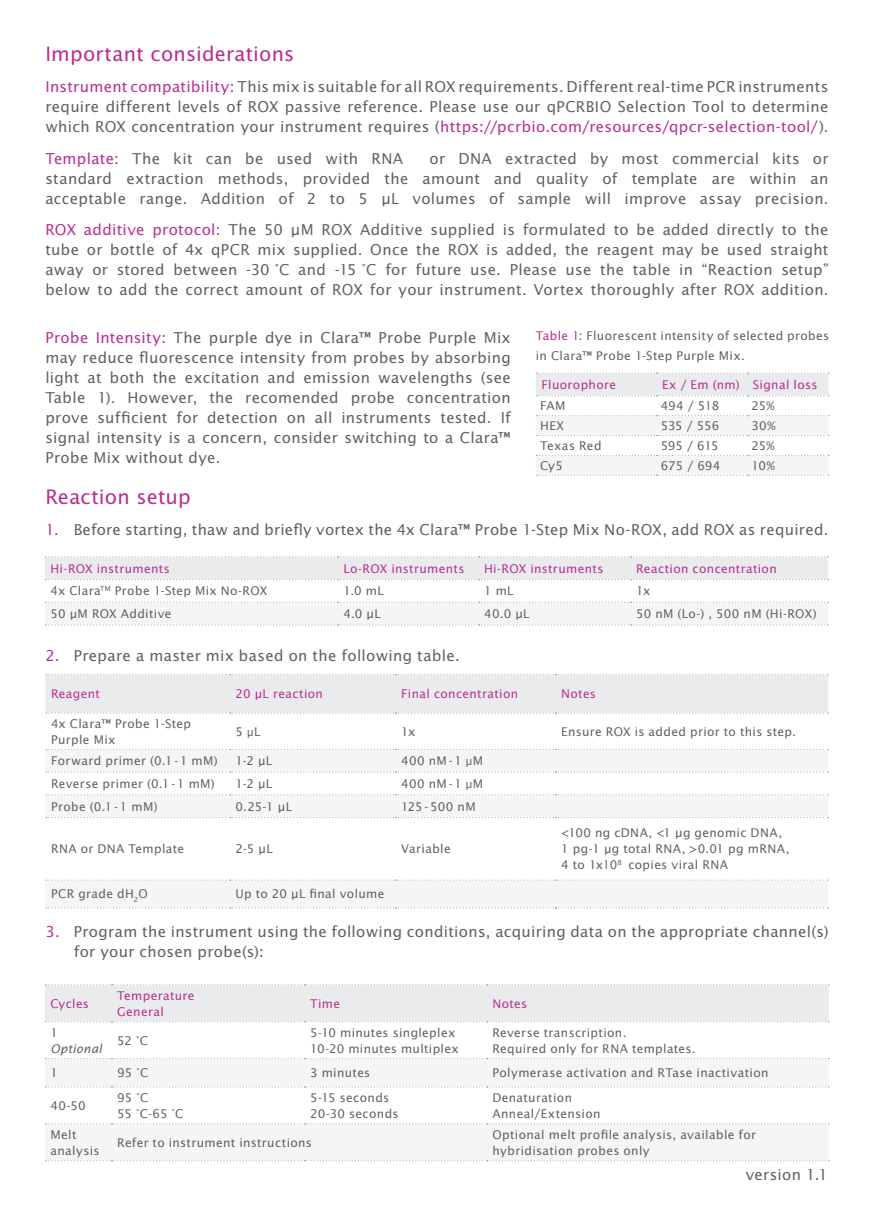
<style>
.page{position:relative;width:874px;height:1225px;background:#fff}
.page>*{position:absolute;margin:0;border:0;box-sizing:border-box;transform-origin:0 0}
.Body_Subheader{font:20px "Lucida Sans Std";letter-spacing:.005em;color:#b92d92}
.body_copy_dark{font:15px/20px "Lucida Sans Std";letter-spacing:.02em;color:#5f5f62;text-align:justify}
.pcr_table_body{font:12px/16px "Lucida Sans Std";letter-spacing:.03em;color:#5f5f62}
.pcr_table_header{font:12px "Lucida Sans Std";letter-spacing:.025em;color:#b92d92}
.body_copy_dark-2{font:12px/20px "Lucida Sans Std";letter-spacing:.025em;color:#5f5f62}
.pcr_table_body-2{font:italic 12px "Lucida Sans Std";letter-spacing:.025em;color:#5f5f62}
.s1{color:#b92d92}
.s2{font-family:"ITC Franklin Gothic Std"}
</style>
<div class="page">
<div style="left:45px;top:749px;width:782px;height:159px;background:#f4f5f5"></div>
<div style="left:45px;top:674px;width:783px;height:39px;background:#eaebec"></div>
<svg style="left:46px;top:749px;width:782px;height:1px"></svg>
<svg style="left:46px;top:771px;width:782px;height:109px"></svg>
<svg style="left:46px;top:907px;width:782px;height:1px"></svg>
<svg style="left:45px;top:556px;width:783px;height:24px;background:#eaeaeb"></svg>
<div style="left:45px;top:602px;width:783px;height:23px;background:#f4f5f5"></div>
<div style="left:536px;top:373px;width:292px;height:23px;background:#eaebec"></div>
<svg style="left:536px;top:415px;width:292px;height:61px"></svg>
<div style="left:45px;top:1059px;width:783px;height:101px;background:#f4f5f5"></div>
<div style="left:45px;top:984px;width:783px;height:38px;background:#eaebec"></div>
<svg style="left:45px;top:1086px;width:783px;height:38px"></svg>
<svg style="left:45px;top:1160px;width:783px;height:1px"></svg>
<svg style="left:45px;top:1058px;width:783px;height:1px"></svg>
<p class="Body_Subheader" style="left:45px;top:42px;width:250px">Important considerations</p>
<p class="body_copy_dark" style="left:45px;top:77px;width:784px"><span class="s1">Instrument compatibility:</span> This mix is suitable for all ROX requirements. Different real-time PCR instruments require different levels of ROX passive reference. Please use our qPCRBIO Selection Tool to determine which ROX concentration your instrument requires (<span class="s1">https://pcrbio.com/resources/qpcr-selection-tool/</span>).</p>
<p class="body_copy_dark" style="left:45px;top:149px;width:359px"><span class="s1">Template:</span> The kit can be used with RNA</p>
<p class="body_copy_dark" style="left:45px;top:149px;width:784px;text-indent:384px">or DNA extracted by most commercial kits or standard extraction methods, provided the amount and quality of template are within an acceptable range. Addition of 2 to 5 μL volumes of sample will improve assay precision.</p>
<p class="body_copy_dark" style="left:45px;top:220px;width:784px"><span class="s1">ROX additive protocol:</span> The 50 μM ROX Additive supplied is formulated to be added directly to the tube or bottle of 4x qPCR mix supplied. Once the ROX is added, the reagent may be used straight away or stored between -30 °C and -15 °C for future use. Please use the table in “Reaction setup” below to add the correct amount of ROX for your instrument. Vortex thoroughly after ROX addition.</p>
<p class="body_copy_dark" style="left:45px;top:328px;width:466px"><span class="s1">Probe Intensity:</span> The purple dye in Clara™ Probe Purple Mix may reduce fluorescence intensity from probes by absorbing light at both the excitation and emission wavelengths (see Table 1). However, the recomended probe concentration prove sufficient for detection on all instruments tested. If signal intensity is a concern, consider switching to a Clara™ Probe Mix without dye.</p>
<p class="body_copy_dark-2" style="left:535px;top:326px;width:295px"><span class="s1">Table 1:</span> Fluorescent intensity of selected probes in Clara™ Probe 1-Step Purple Mix.</p>
<p class="pcr_table_header" style="left:541px;top:377px;width:76px">Fluorophore</p>
<p class="pcr_table_header" style="left:661px;top:377px;width:79px">Ex / Em (nm)</p>
<p class="pcr_table_header" style="left:752px;top:377px;width:66px">Signal loss</p>
<p class="pcr_table_body" style="left:540px;top:398px;width:27px">FAM</p>
<p class="pcr_table_body" style="left:660px;top:398px;width:60px">494 / 518</p>
<p class="pcr_table_body" style="left:751px;top:398px;width:25px">25%</p>
<p class="pcr_table_body" style="left:540px;top:418px;width:26px">HEX</p>
<p class="pcr_table_body" style="left:660px;top:418px;width:60px">535 / 556</p>
<p class="pcr_table_body" style="left:751px;top:418px;width:25px">30%</p>
<p class="pcr_table_body" style="left:540px;top:438px;width:63px">Texas Red</p>
<p class="pcr_table_body" style="left:660px;top:438px;width:59px">595 / 615</p>
<p class="pcr_table_body" style="left:751px;top:438px;width:25px">25%</p>
<p class="pcr_table_body" style="left:540px;top:457px;width:24px">Cy5</p>
<p class="pcr_table_body" style="left:660px;top:457px;width:61px">675 / 694</p>
<p class="pcr_table_body" style="left:751px;top:457px;width:25px">10%</p>
<p class="Body_Subheader" style="left:45px;top:485px;width:147px">Reaction setup</p>
<p class="body_copy_dark" style="left:45px;top:520px;width:784px"><span class="s1">1.</span> Before starting, thaw and briefly vortex the 4x Clara™ Probe 1-Step Mix No-ROX, add ROX as required.</p>
<p class="pcr_table_header" style="left:50px;top:561px;width:121px">Hi-ROX instruments</p>
<p class="pcr_table_header" style="left:343px;top:561px;width:123px">Lo-ROX instruments</p>
<p class="pcr_table_header" style="left:484px;top:561px;width:121px">Hi-ROX instruments</p>
<p class="pcr_table_header" style="left:636px;top:561px;width:142px">Reaction concentration</p>
<p class="pcr_table_body" style="left:50px;top:583px;width:218px">4x Clara<sup>TM</sup> Probe 1-Step Mix No-ROX</p>
<p class="pcr_table_body" style="left:343px;top:583px;width:42px">1.0 mL</p>
<p class="pcr_table_body" style="left:484px;top:583px;width:31px">1 mL</p>
<p class="pcr_table_body" style="left:636px;top:583px;width:16px">1x</p>
<p class="pcr_table_body" style="left:50px;top:606px;width:122px">50 μM ROX Additive</p>
<p class="pcr_table_body" style="left:343px;top:606px;width:39px">4.0 µL</p>
<p class="pcr_table_body" style="left:484px;top:606px;width:47px">40.0 µL</p>
<p class="pcr_table_body" style="left:636px;top:606px;width:182px">50 nM (Lo-) , 500 nM (Hi-ROX)</p>
<p class="body_copy_dark" style="left:45px;top:645px;width:415px"><span class="s1">2.</span> Prepare a master mix based on the following table.</p>
<p class="pcr_table_header" style="left:51px;top:687px;width:50px">Reagent</p>
<p class="pcr_table_header" style="left:235px;top:687px;width:89px">20 µL reaction</p>
<p class="pcr_table_header" style="left:401px;top:687px;width:118px">Final concentration</p>
<p class="pcr_table_header" style="left:561px;top:687px;width:36px">Notes</p>
<p class="pcr_table_body" style="left:51px;top:715px;width:141px">4x Clara™ Probe 1-Step</p>
<p class="pcr_table_body" style="left:51px;top:731px;width:66px">Purple Mix</p>
<p class="pcr_table_body" style="left:235px;top:723px;width:26px">5 <span class="s2">μ</span>L</p>
<p class="pcr_table_body" style="left:401px;top:723px;width:16px">1x</p>
<p class="pcr_table_body" style="left:561px;top:723px;width:236px">Ensure ROX is added prior to this step.</p>
<p class="pcr_table_body" style="left:51px;top:753px;width:168px">Forward primer (0.1-1 mM)</p>
<p class="pcr_table_body" style="left:235px;top:753px;width:38px">1-2 μL</p>
<p class="pcr_table_body" style="left:401px;top:753px;width:83px">400 nM-1 <span class="s2">μ</span>M</p>
<p class="pcr_table_body" style="left:51px;top:775px;width:165px">Reverse primer (0.1-1 mM)</p>
<p class="pcr_table_body" style="left:235px;top:775px;width:38px">1-2 μL</p>
<p class="pcr_table_body" style="left:401px;top:775px;width:83px">400 nM-1 <span class="s2">μ</span>M</p>
<p class="pcr_table_body" style="left:51px;top:798px;width:108px">Probe (0.1-1 mM)</p>
<p class="pcr_table_body" style="left:235px;top:798px;width:58px">0.25-1 μL</p>
<p class="pcr_table_body" style="left:401px;top:798px;width:76px">125-500 nM</p>
<p class="pcr_table_body" style="left:51px;top:841px;width:135px">RNA or DNA Template</p>
<p class="pcr_table_body" style="left:235px;top:841px;width:39px">2-5 μL</p>
<p class="pcr_table_body" style="left:401px;top:841px;width:51px">Variable</p>
<p class="pcr_table_body" style="left:51px;top:886px;width:98px">PCR grade dH<sub>2</sub>O</p>
<p class="pcr_table_body" style="left:235px;top:886px;width:150px">Up to 20 μL final volume</p>
<p class="pcr_table_body" style="left:561px;top:825px;width:222px">&lt;100 ng cDNA, &lt;1 µg genomic DNA,</p>
<p class="pcr_table_body" style="left:561px;top:841px;width:229px">1 pg-1 μg total RNA, &gt;0.01 pg mRNA,</p>
<p class="pcr_table_body" style="left:561px;top:857px;width:168px">4 to 1x10<sup>8</sup> copies viral RNA</p>
<p class="body_copy_dark" style="left:74px;top:921px;width:756px;text-indent:-28px"><span class="s1">3.</span> Program the instrument using the following conditions, acquiring data on the appropriate channel(s) for your chosen probe(s):</p>
<p class="pcr_table_header" style="left:50px;top:996px;width:40px">Cycles</p>
<p class="pcr_table_body" style="left:50px;top:1024px;width:9px">1</p>
<p class="pcr_table_body-2" style="left:50px;top:1041px;width:53px">Optional</p>
<p class="pcr_table_header" style="left:117px;top:988px;width:79px">Temperature</p>
<p class="pcr_table_header" style="left:117px;top:1004px;width:48px">General</p>
<p class="pcr_table_body" style="left:117px;top:1032px;width:32px">52 °C</p>
<p class="pcr_table_header" style="left:310px;top:996px;width:32px">Time</p>
<p class="pcr_table_header" style="left:492px;top:996px;width:36px">Notes</p>
<p class="pcr_table_body" style="left:310px;top:1024px;width:147px">5-10 minutes singleplex</p>
<p class="pcr_table_body" style="left:310px;top:1040px;width:150px">10-20 minutes multiplex</p>
<p class="pcr_table_body" style="left:492px;top:1024px;width:135px">Reverse transcription.</p>
<p class="pcr_table_body" style="left:492px;top:1040px;width:205px">Required only for RNA templates.</p>
<p class="pcr_table_body" style="left:50px;top:1065px;width:9px">1</p>
<p class="pcr_table_body" style="left:117px;top:1065px;width:33px">95 °C</p>
<p class="pcr_table_body" style="left:310px;top:1065px;width:62px">3 minutes</p>
<p class="pcr_table_body" style="left:492px;top:1065px;width:277px">Polymerase activation and RTase inactivation</p>
<p class="pcr_table_body" style="left:50px;top:1097px;width:37px">40-50</p>
<p class="pcr_table_body" style="left:310px;top:1089px;width:81px">5-15 seconds</p>
<p class="pcr_table_body" style="left:310px;top:1105px;width:90px">20-30 seconds</p>
<p class="pcr_table_body" style="left:117px;top:1089px;width:33px">95 °C</p>
<p class="pcr_table_body" style="left:117px;top:1105px;width:68px">55 °C-65 °C</p>
<p class="pcr_table_body" style="left:492px;top:1089px;width:81px">Denaturation</p>
<p class="pcr_table_body" style="left:492px;top:1105px;width:110px">Anneal/Extension</p>
<p class="pcr_table_body" style="left:50px;top:1126px;width:50px">Melt analysis</p>
<p class="pcr_table_body" style="left:117px;top:1134px;width:196px">Refer to instrument instructions</p>
<p class="pcr_table_body" style="left:492px;top:1126px;width:265px">Optional melt profile analysis, available for hybridisation probes only</p>
<p class="body_copy_dark" style="left:745px;top:1164px;width:84px">version 1.1</p>
</div>
